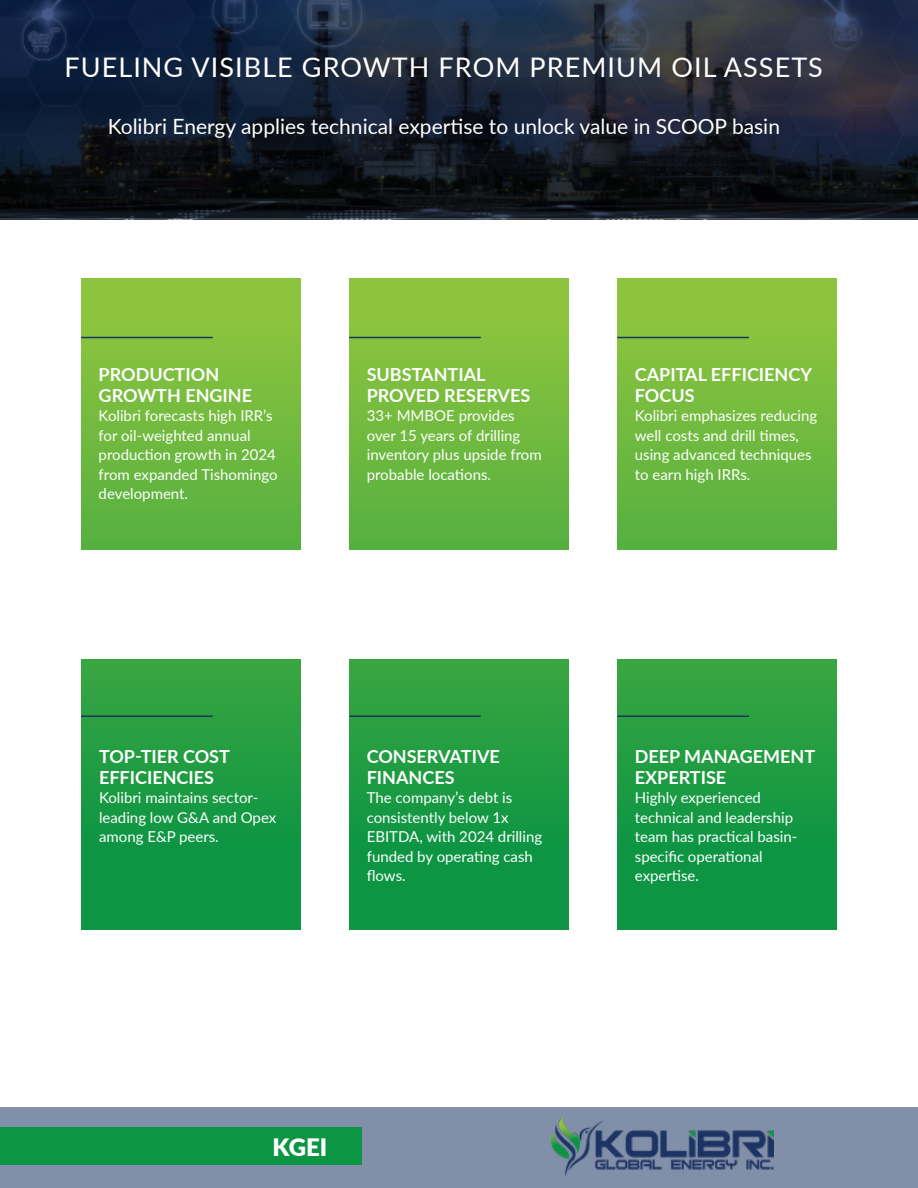
<style>
.page{position:relative;width:918px;height:1188px;background:#fff}
.page>*{position:absolute;margin:0;border:0;box-sizing:border-box;transform-origin:0 0}
.t1{font:27px "Lato";letter-spacing:.04em;color:#fff}
.t2{font:900 24px "Lato";color:#fff}
.t3{font:21px "Lato";color:#fff}
.t4{font:700 18px/21px "Lato";color:#fff}
.t5{font:15px/19.5px "Lato";color:#fff}
</style>
<div class="page">
<svg style="left:0;top:0;width:918px;height:218px;background:#182131"></svg>
<div style="left:81px;top:279px;width:220px;height:270px;background:linear-gradient(to bottom,#93c73e,#57b040)"></div>
<div style="left:81px;top:659px;width:220px;height:270px;background:linear-gradient(to bottom,#36a442,#049243)"></div>
<div style="left:617px;top:279px;width:220px;height:270px;background:linear-gradient(to bottom,#93c73e,#57b040)"></div>
<div style="left:617px;top:659px;width:220px;height:270px;background:linear-gradient(to bottom,#36a442,#049243)"></div>
<div style="left:349px;top:279px;width:220px;height:270px;background:linear-gradient(to bottom,#93c73e,#57b040)"></div>
<div style="left:349px;top:659px;width:220px;height:270px;background:linear-gradient(to bottom,#36a442,#049243)"></div>
<div style="left:0;top:1107px;width:918px;height:81px;background:#828fa9"></div>
<hr style="left:81px;top:337px;width:132px;height:1px;background:#1c3464">
<hr style="left:81px;top:716px;width:132px;height:1px;background:#1c3464">
<hr style="left:349px;top:337px;width:132px;height:1px;background:#1c3464">
<hr style="left:349px;top:716px;width:132px;height:1px;background:#1c3464">
<hr style="left:617px;top:337px;width:132px;height:1px;background:#1c3464">
<hr style="left:617px;top:716px;width:132px;height:1px;background:#1c3464">
<div style="left:0;top:1127px;width:361px;height:38px;background:#0c9543"></div>
<img style="left:551px;top:1117px;width:223px;height:59px">
<p class="t1" style="left:64px;top:47px;width:760px">FUELING VISIBLE GROWTH FROM PREMIUM OIL ASSETS</p>
<p class="t3" style="left:108px;top:111px;width:674px">Kolibri Energy applies technical expertise to unlock value in SCOOP basin</p>
<p class="t4" style="left:99px;top:363px;width:155px">PRODUCTION<br>GROWTH ENGINE</p>
<p class="t5" style="left:99px;top:406px;width:180px">Kolibri forecasts high IRR’s for oil-weighted annual production growth in 2024 from expanded Tishomingo development.</p>
<p class="t4" style="left:367px;top:363px;width:165px">SUBSTANTIAL<br>PROVED RESERVES</p>
<p class="t5" style="left:367px;top:406px;width:176px">33+ MMBOE provides over 15 years of drilling inventory plus upside from probable locations.</p>
<p class="t4" style="left:635px;top:363px;width:179px">CAPITAL EFFICIENCY<br>FOCUS</p>
<p class="t5" style="left:635px;top:406px;width:184px">Kolibri emphasizes reducing well costs and drill times, using advanced techniques to earn high IRRs.</p>
<p class="t4" style="left:99px;top:745px;width:132px">TOP-TIER COST<br>EFFICIENCIES</p>
<p class="t5" style="left:99px;top:787px;width:179px">Kolibri maintains sector&shy;leading low G&amp;A and Opex among E&amp;P peers.</p>
<p class="t4" style="left:367px;top:745px;width:135px">CONSERVATIVE<br>FINANCES</p>
<p class="t5" style="left:367px;top:787px;width:177px">The company’s debt is consistently below 1x<br>EBITDA, with 2024 drilling funded by operating cash flows.</p>
<p class="t4" style="left:635px;top:745px;width:182px">DEEP MANAGEMENT<br>EXPERTISE</p>
<p class="t5" style="left:635px;top:787px;width:164px">Highly experienced technical and leadership team has practical basin&shy;specific operational expertise.</p>
<p class="t2" style="left:273px;top:1129px;width:56px">KGEI</p>
</div>
